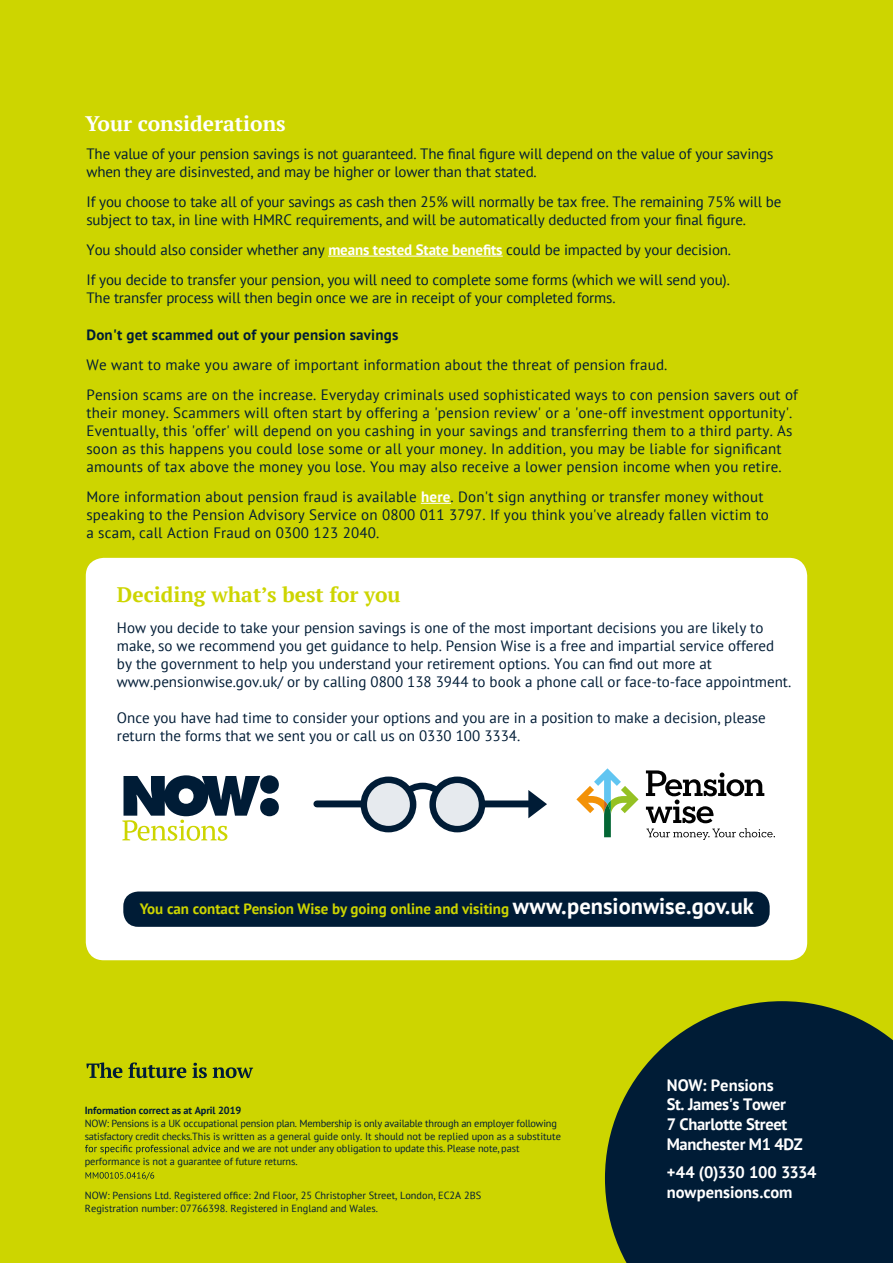
<style>
.page{position:relative;width:893px;height:1263px;background:#cdd500}
.page>*{position:absolute;margin:0;border:0;box-sizing:border-box;transform-origin:0 0}
.t1{font:700 21px "PT Serif";color:#cdd500}
.t2{font:700 21px "PT Serif";color:#fff}
.t3{font:700 16.5px/19.8px "PT Sans";letter-spacing:-.02em;color:#fff}
.t4{font:700 16.5px/19.8px "PT Sans";color:#fff}
.t5{font:15px/18px "PT Sans";color:#001c36}
.t6{font:700 15px "PT Sans";color:#cdd500}
.t7{font:700 15px "PT Sans";letter-spacing:.015em;color:#001c36}
.t8{font:10.35px/12.5px "PT Sans";color:#001c36}
.t9{font:10.35px "PT Sans";letter-spacing:-.02em;color:#001c36}
.t10{font:700 10.35px "PT Sans";letter-spacing:-.01em;color:#001c36}
.s1{font-weight:700;color:#fff}
.s2{font-size:22.5px;color:#fff}
</style>
<div class="page">
<svg style="left:605px;top:1001px;width:288px;height:262px;fill:#001c36"></svg>
<div style="left:86px;top:558px;width:721px;height:402px;background:#fff;border-radius:18px"></div>
<div style="left:123px;top:891px;width:647px;height:36px;background:#001c36;border-radius:15px"></div>
<svg style="left:122px;top:775px;width:157px;height:66px"></svg>
<div style="left:317px;top:800px;width:48px;height:7px;background:#001c36"></div>
<div style="left:469px;top:800px;width:60px;height:7px;background:#001c36"></div>
<svg style="left:528px;top:790px;width:19px;height:28px"></svg>
<svg style="left:646px;top:770px;width:129px;height:70px"></svg>
<svg style="left:576px;top:768px;width:63px;height:69px"></svg>
<hr style="left:421px;top:503px;width:30px;height:1px;background:#fff">
<hr style="left:328px;top:256px;width:174px;height:1px;background:#fff">
<svg style="left:85px;top:1145px;width:154px;height:9px"></svg>
<svg style="left:86px;top:1172px;width:68px;height:8px"></svg>
<svg style="left:86px;top:1062px;width:36px;height:16px"></svg>
<svg style="left:128px;top:1062px;width:58px;height:16px"></svg>
<svg style="left:192px;top:1063px;width:15px;height:15px"></svg>
<svg style="left:213px;top:1067px;width:40px;height:11px"></svg>
<svg style="left:361px;top:776px;width:124px;height:56px"></svg>
<h1 class="t2" style="left:85px;top:110px;width:202px">Your considerations</h1>
<p class="t5" style="left:86px;top:144px;width:688px">The value of your pension savings is not guaranteed. The final figure will depend on the value of your savings when they are disinvested, and may be higher or lower than that stated.</p>
<p class="t5" style="left:86px;top:192px;width:696px">If you choose to take all of your savings as cash then 25% will normally be tax free. The remaining 75% will be subject to tax, in line with HMRC requirements, and will be automatically deducted from your final figure.</p>
<p class="t5" style="left:86px;top:234px;width:646px;line-height:30px">You should also consider whether any <span class="s1">means tested State benefits</span> could be impacted by your decision.<br>If you decide to transfer your pension, you will need to complete some forms (which we will send you).</p>
<p class="t5" style="left:86px;top:288px;width:531px">The transfer process will then begin once we are in receipt of your completed forms.</p>
<p class="t7" style="left:86px;top:325px;width:313px">Don't get scammed out of your pension savings</p>
<p class="t5" style="left:86px;top:350px;width:713px;line-height:30px">We want to make you aware of important information about the threat of pension fraud.<br>Pension scams are on the increase. Everyday criminals used sophisticated ways to con pension savers out of</p>
<p class="t5" style="left:86px;top:404px;width:708px">their money. Scammers will often start by offering a 'pension review' or a 'one-off investment opportunity'.<br>Eventually, this 'offer' will depend on you cashing in your savings and transferring them to a third party. As soon as this happens you could lose some or all your money. In addition, you may be liable for significant amounts of tax above the money you lose. You may also receive a lower pension income when you retire.</p>
<p class="t5" style="left:86px;top:488px;width:684px">More information about pension fraud is available <span class="s1">here</span>. Don't sign anything or transfer money without speaking to the Pension Advisory Service on 0800 011 3797. If you think you've already fallen victim to a scam, call Action Fraud on 0300 123 2040.</p>
<h1 class="t1" style="left:117px;top:581px;width:285px">Deciding what’s best for you</h1>
<p class="t5" style="left:117px;top:618px;width:676px">How you decide to take your pension savings is one of the most important decisions you are likely to make, so we recommend you get guidance to help. Pension Wise is a free and impartial service offered by the government to help you understand your retirement options. You can find out more at www.pensionwise.gov.uk/ or by calling 0800 138 3944 to book a phone call or face-to-face appointment.</p>
<p class="t5" style="left:117px;top:708px;width:650px">Once you have had time to consider your options and you are in a position to make a decision, please return the forms that we sent you or call us on 0330 100 3334.</p>
<p class="t6" style="left:140px;top:898px;width:616px">You can contact Pension Wise by going online and visiting <span class="s2">www.pensionwise.gov.uk</span></p>
<p class="t10" style="left:85px;top:1104px;width:158px">Information correct as at April 2019</p>
<p class="t9" style="left:85px;top:1117px;width:474px">NOW: Pensions is a UK occupational pension plan. Membership is only available through an employer following</p>
<p class="t8" style="left:85px;top:1129px;width:478px">satisfactory credit checks.This is written as a general guide only. It should not be replied upon as a substitute</p>
<p class="t8" style="left:243px;top:1142px;width:278px">we are not under any obligation to update this. Please note, past</p>
<p class="t8" style="left:85px;top:1154px;width:214px">performance is not a guarantee of future returns.</p>
<p class="t8" style="left:85px;top:1189px;width:398px">NOW: Pensions Ltd. Registered office: 2nd Floor, 25 Christopher Street, London, EC2A 2BS<br>Registration number: 07766398. Registered in England and Wales.</p>
<p class="t3" style="left:667px;top:1074px;width:138px">NOW: Pensions<br>St. James's Tower<br>7 Charlotte Street<br>Manchester M1 4DZ</p>
<p class="t4" style="left:667px;top:1162px;width:151px">+44 (0)330 100 3334 nowpensions.com</p>
</div>
